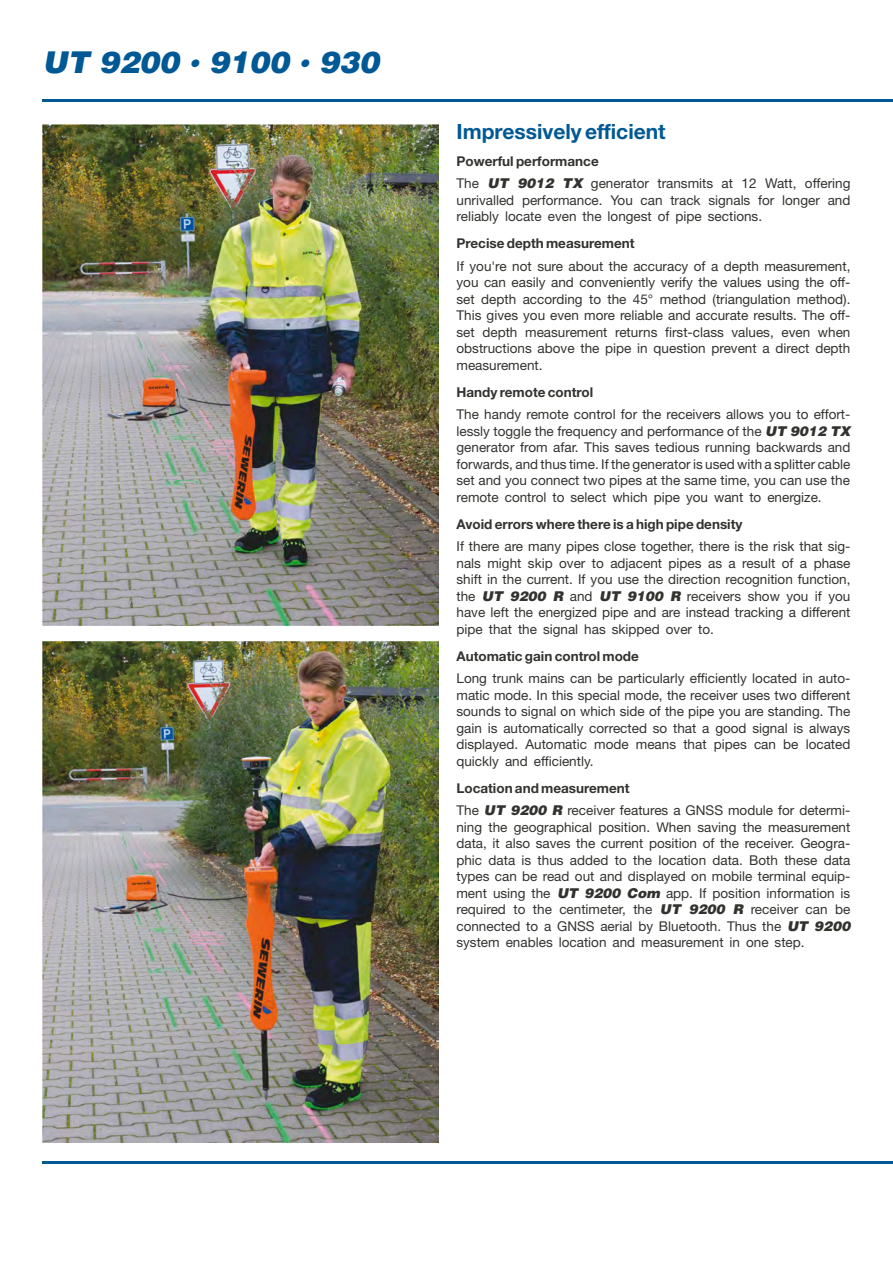
<style>
.page{position:relative;width:893px;height:1263px;background:#fff}
.page>*{position:absolute;margin:0;border:0;box-sizing:border-box;transform-origin:0 0}
.t1{font:30px "Airbus Special";color:#005994}
.t2{font:700 21px "Helvetica Neue LT";color:#005994}
.t3{font:13.5px/16.5px "Helvetica Neue LT";color:#32322f;text-align:justify}
.t4{font:700 13.5px "Helvetica Neue LT";color:#32322f}
.s1{font-weight:700}
.s2{font-family:"Airbus Special"}
</style>
<div class="page">
<hr style="left:43px;top:100px;width:850px;height:2px;background:#005994">
<hr style="left:43px;top:1161px;width:850px;height:2px;background:#005994">
<img style="left:42px;top:641px;width:396px;height:501px">
<img style="left:42px;top:124px;width:396px;height:501px">
<h1 class="t1" style="left:43px;top:49px;width:338px">UT 9200 9100 930</h1>
<h1 class="t1" style="left:189px;top:47px;width:11px">·</h1>
<h1 class="t1" style="left:299px;top:47px;width:11px">·</h1>
<h2 class="t2" style="left:457px;top:124px;width:211px">Impressively efficient</h2>
<p class="t3" style="left:457px;top:151px;width:395px;line-height:22.5px"><span class="s1">Powerful performance<br></span>The <span class="s2">UT 9012 TX</span> generator transmits at 12 Watt, offering</p>
<p class="t3" style="left:457px;top:193px;width:395px">unrivalled performance. You can track signals for longer and reliably locate even the longest of pipe sections.</p>
<p class="t4" style="left:456px;top:239px;width:179px">Precise depth measurement</p>
<p class="t3" style="left:456px;top:259px;width:395px">If you're not sure about the accuracy of a depth measurement, you can easily and conveniently verify the values using the off&shy;set depth according to the 45° method (triangulation method).<br>This gives you even more reliable and accurate results. The off&shy;set depth measurement returns first-class values, even when obstructions above the pipe in question prevent a direct depth measurement.</p>
<p class="t4" style="left:456px;top:387px;width:138px">Handy remote control</p>
<p class="t3" style="left:456px;top:408px;width:395px">The handy remote control for the receivers allows you to effort&shy;lessly toggle the frequency and performance of the <span class="s2">UT 9012 TX </span>generator from afar. This saves tedious running backwards and forwards, and thus time. If the generator is used with a splitter cable set and you connect two pipes at the same time, you can use the remote control to select which pipe you want to energize.</p>
<p class="t4" style="left:456px;top:519px;width:288px">Avoid errors where there is a high pipe density</p>
<p class="t3" style="left:456px;top:540px;width:395px">If there are many pipes close together, there is the risk that sig&shy;nals might skip over to adjacent pipes as a result of a phase shift in the current. If you use the direction recognition function, the <span class="s2">UT 9200 R</span> and <span class="s2">UT 9100 R</span> receivers show you if you have left the energized pipe and are instead tracking a different pipe that the signal has skipped over to.</p>
<p class="t4" style="left:456px;top:651px;width:184px">Automatic gain control mode</p>
<p class="t3" style="left:456px;top:672px;width:395px">Long trunk mains can be particularly efficiently located in auto&shy;matic mode. In this special mode, the receiver uses two different sounds to signal on which side of the pipe you are standing. The gain is automatically corrected so that a good signal is always displayed. Automatic mode means that pipes can be located quickly and efficiently.</p>
<p class="t3" style="left:456px;top:778px;width:395px;line-height:22.5px"><span class="s1">Location and measurement<br></span>The <span class="s2">UT 9200 R</span> receiver features a GNSS module for determi-</p>
<p class="t3" style="left:456px;top:820px;width:395px">ning the geographical position. When saving the measurement data, it also saves the current position of the receiver. Geogra&shy;phic data is thus added to the location data. Both these data types can be read out and displayed on mobile terminal equip&shy;ment using the <span class="s2">UT 9200 Com</span> app. If position information is required to the centimeter, the <span class="s2">UT 9200 R</span> receiver can be connected to a GNSS aerial by Bluetooth. Thus the <span class="s2">UT 9200 </span>system enables location and measurement in one step.</p>
</div>
